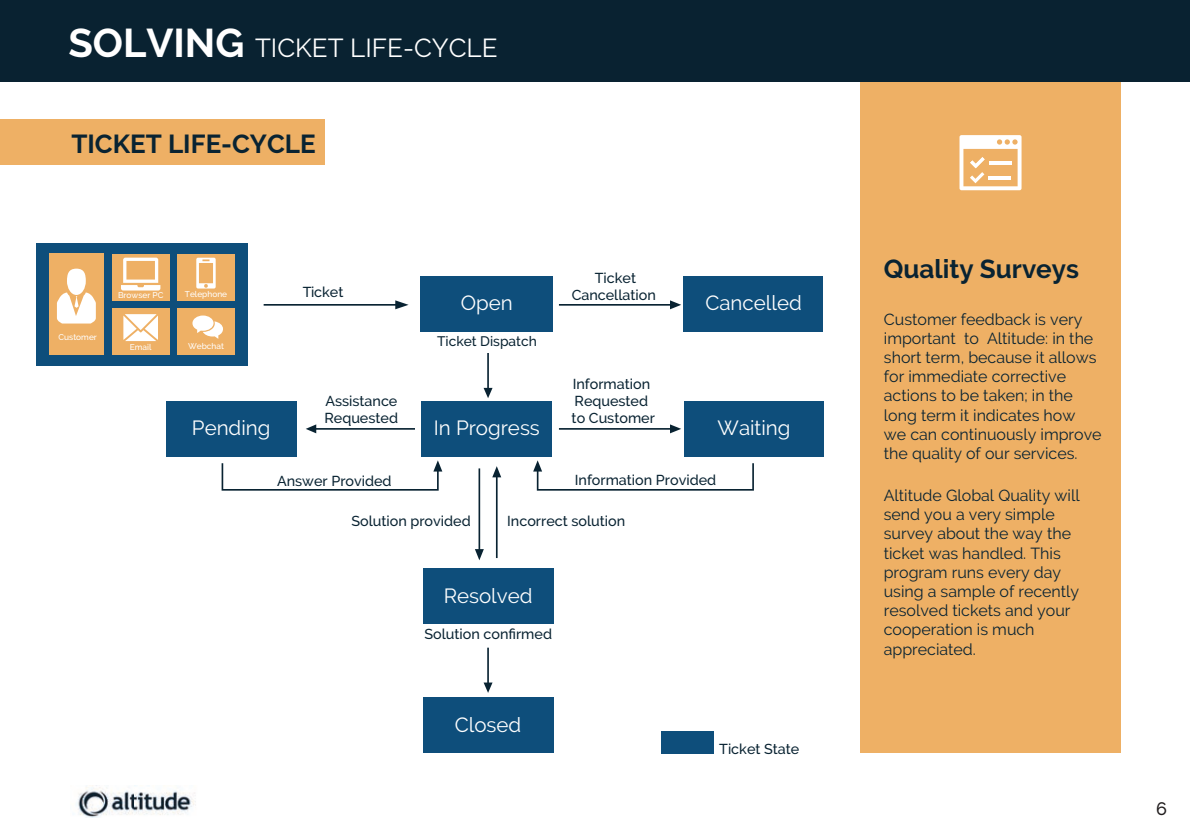
<style>
.page{position:relative;width:1190px;height:838px;background:#fff}
.page>*{position:absolute;margin:0;border:0;box-sizing:border-box;transform-origin:0 0}
.t1{font:700 26px "Raleway";color:#092332}
.t2{font:26px "Raleway";color:#fff}
.t3{font:20.4px "Raleway";color:#fff}
.t4{font:500 18px "Raleway";color:#211d1e}
.t5{font:16px/19.2px "Raleway";color:#092332}
.t6{font:500 14.4px/17.2px "Raleway";color:#092332}
.t7{font:500 13.8px "Raleway";color:#092332}
.t8{font:500 8.4px "Raleway";color:#fff}
.s1{font-weight:700;font-size:40px}
</style>
<div class="page">
<img style="left:76px;top:785px;width:120px;height:33px">
<div style="left:0;top:119px;width:325px;height:46px;background:#eeb065"></div>
<div style="left:422px;top:401px;width:130px;height:56px;background:#0e4e7b"></div>
<div style="left:860px;top:75px;width:261px;height:678px;background:#eeb065"></div>
<div style="left:0;top:0;width:1190px;height:82px;background:#092231"></div>
<div style="left:423px;top:698px;width:130px;height:55px;background:#0e4e7b"></div>
<hr style="left:559px;top:304px;width:112px;height:2px;background:#092332">
<svg style="left:670px;top:300px;width:11px;height:9px"></svg>
<hr style="left:487px;top:353px;width:2px;height:36px;background:#092332">
<svg style="left:484px;top:388px;width:9px;height:10px"></svg>
<hr style="left:559px;top:428px;width:112px;height:2px;background:#092332">
<svg style="left:670px;top:424px;width:11px;height:9px"></svg>
<svg style="left:533px;top:460px;width:221px;height:31px"></svg>
<hr style="left:479px;top:468px;width:1px;height:82px;background:#092332">
<svg style="left:475px;top:549px;width:9px;height:11px"></svg>
<hr style="left:496px;top:477px;width:2px;height:81px;background:#092332">
<svg style="left:492px;top:466px;width:9px;height:11px"></svg>
<svg style="left:221px;top:460px;width:221px;height:31px"></svg>
<hr style="left:316px;top:428px;width:99px;height:2px;background:#092332">
<svg style="left:306px;top:424px;width:10px;height:9px"></svg>
<svg style="left:960px;top:135px;width:62px;height:55px"></svg>
<hr style="left:989px;top:176px;width:22px;height:3px;background:#fff">
<div style="left:684px;top:401px;width:140px;height:56px;background:#0e4e7b"></div>
<div style="left:684px;top:276px;width:139px;height:56px;background:#0e4e7b"></div>
<div style="left:421px;top:276px;width:132px;height:56px;background:#0e4e7b"></div>
<div style="left:423px;top:569px;width:130px;height:55px;background:#0e4e7b"></div>
<div style="left:661px;top:731px;width:53px;height:22px;background:#0e4e7b"></div>
<div style="left:166px;top:401px;width:130px;height:56px;background:#0e4e7b"></div>
<hr style="left:487px;top:648px;width:2px;height:35px;background:#092332">
<svg style="left:484px;top:683px;width:9px;height:10px"></svg>
<hr style="left:264px;top:304px;width:132px;height:2px;background:#092332">
<svg style="left:395px;top:300px;width:14px;height:9px"></svg>
<div style="left:36px;top:243px;width:212px;height:123px;background:#0e4e7b"></div>
<div style="left:49px;top:254px;width:55px;height:101px;background:#eeb065"></div>
<div style="left:67px;top:269px;width:19px;height:26px;background:#fff;border-radius:50%"></div>
<svg style="left:57px;top:293px;width:39px;height:31px"></svg>
<div style="left:112px;top:254px;width:58px;height:47px;background:#eeb065"></div>
<svg style="left:121px;top:258px;width:39px;height:33px"></svg>
<div style="left:177px;top:254px;width:58px;height:47px;background:#eeb065"></div>
<svg style="left:196px;top:258px;width:20px;height:31px"></svg>
<div style="left:112px;top:308px;width:58px;height:46px;background:#eeb065"></div>
<svg style="left:123px;top:314px;width:35px;height:27px"></svg>
<div style="left:177px;top:308px;width:58px;height:47px;background:#eeb065"></div>
<svg style="left:192px;top:316px;width:31px;height:23px"></svg>
<h1 class="t2" style="left:68px;top:33px;width:431px"><span class="s1">SOLVING</span> TICKET LIFE-CYCLE</h1>
<h1 class="t1" style="left:71px;top:129px;width:246px">TICKET LIFE-CYCLE</h1>
<p class="t8" style="left:59px;top:332px;width:40px">Customer</p>
<p class="t8" style="left:118px;top:290px;width:47px">Browser PC</p>
<p class="t8" style="left:185px;top:290px;width:44px">Telephone</p>
<p class="t8" style="left:130px;top:342px;width:23px">Email</p>
<p class="t8" style="left:188px;top:341px;width:37px">Webchat</p>
<p class="t3" style="left:192px;top:416px;width:80px">Pending</p>
<p class="t6" style="left:303px;top:283px;width:42px">Ticket</p>
<p class="t6" style="left:325px;top:392px;width:75px">Assistance<br>Requested</p>
<p class="t6" style="left:572px;top:269px;width:86px;text-align:center">Ticket<br>Cancellation</p>
<p class="t3" style="left:461px;top:291px;width:53px">Open</p>
<p class="t3" style="left:705px;top:291px;width:98px">Cancelled</p>
<p class="t7" style="left:437px;top:333px;width:101px">Ticket Dispatch</p>
<p class="t3" style="left:434px;top:416px;width:108px">In Progress</p>
<p class="t6" style="left:572px;top:375px;width:85px">Information<br>Requested to Customer</p>
<p class="t3" style="left:718px;top:416px;width:74px">Waiting</p>
<p class="t6" style="left:277px;top:472px;width:116px">Answer Provided</p>
<p class="t6" style="left:575px;top:472px;width:143px">Information Provided</p>
<p class="t6" style="left:351px;top:512px;width:121px">Solution provided</p>
<p class="t6" style="left:507px;top:512px;width:120px">Incorrect solution</p>
<p class="t3" style="left:444px;top:584px;width:90px">Resolved</p>
<p class="t6" style="left:425px;top:626px;width:129px">Solution confirmed</p>
<p class="t3" style="left:455px;top:713px;width:68px">Closed</p>
<p class="t6" style="left:719px;top:740px;width:82px">Ticket State</p>
<h1 class="t1" style="left:884px;top:254px;width:197px">Quality Surveys</h1>
<p class="t5" style="left:884px;top:309px;width:219px">Customer feedback is very important to Altitude: in the short term, because it allows for immediate corrective actions to be taken; in the long term it indicates how we can continuously improve the quality of our services.</p>
<p class="t5" style="left:884px;top:486px;width:198px">Altitude Global Quality will send you a very simple survey about the way the ticket was handled. This program runs every day using a sample of recently resolved tickets and your cooperation is much appreciated.</p>
<p class="t4" style="left:1156px;top:798px;width:12px">6</p>
</div>
